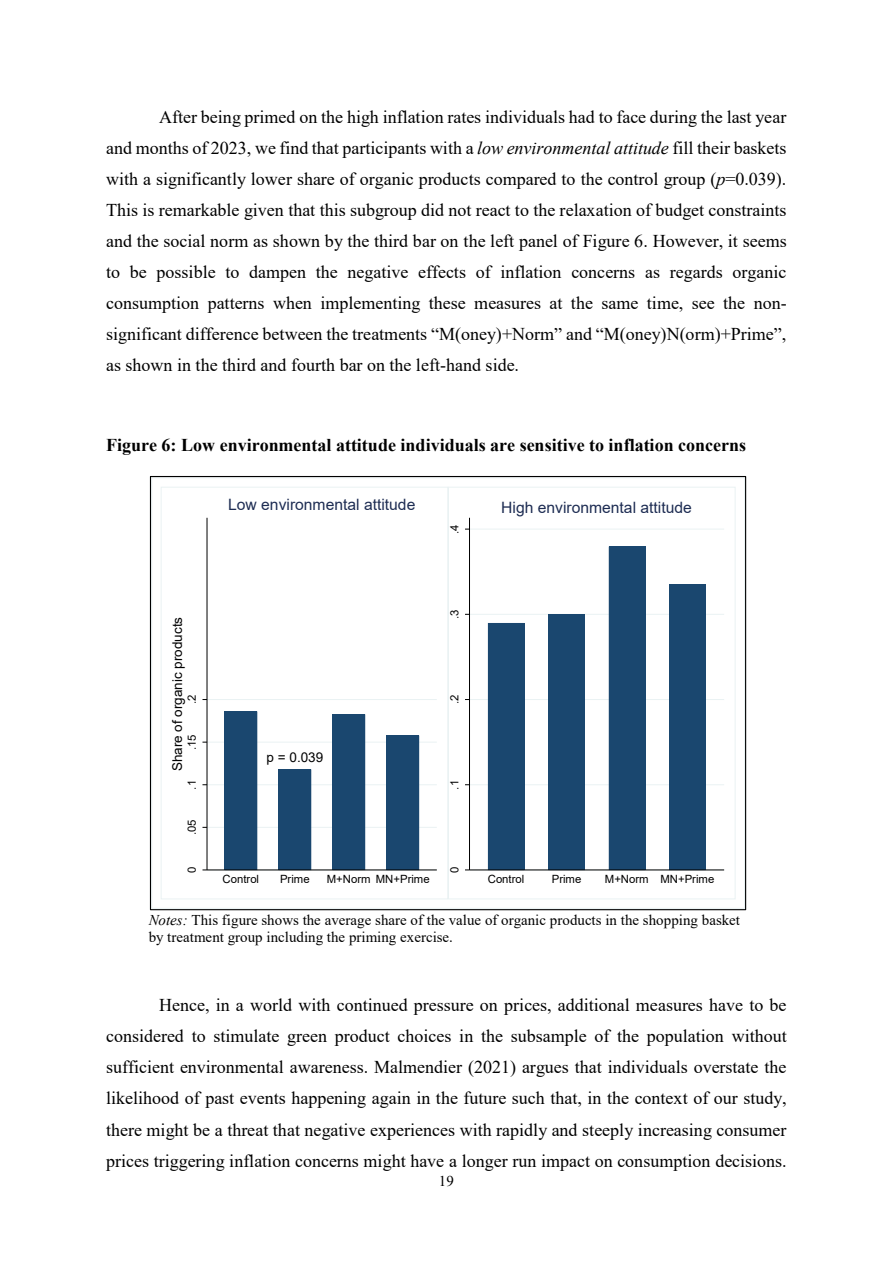
<style>
.page{position:relative;width:893px;height:1263px;background:#fff}
.page>*{position:absolute;margin:0;border:0;box-sizing:border-box;transform-origin:0 0}
.t1{font:18px/31px "Times New Roman";color:#000;text-align:justify}
.t2{font:700 18px "Times New Roman";color:#000}
.t3{font:15.6px "Arial";color:#1e2d53}
.t4{font:15px/17.2px "Times New Roman";color:#000}
.t5{font:13.5px "Arial";color:#000}
.t6{font:11.4px "Arial";color:#000}
.s1{font-style:italic}
</style>
<div class="page">
<div style="left:161px;top:487px;width:287px;height:412px;border:1px solid #eaf2f3"></div>
<hr style="left:207px;top:869px;width:230px;height:1px;background:#eaf2f3">
<hr style="left:207px;top:827px;width:230px;height:1px;background:#eaf2f3">
<hr style="left:207px;top:784px;width:230px;height:1px;background:#eaf2f3">
<hr style="left:207px;top:742px;width:230px;height:1px;background:#eaf2f3">
<hr style="left:207px;top:699px;width:230px;height:1px;background:#eaf2f3">
<div style="left:225px;top:712px;width:32px;height:158px;background:#1a476f"></div>
<div style="left:279px;top:770px;width:32px;height:100px;background:#1a476f"></div>
<div style="left:333px;top:715px;width:32px;height:155px;background:#1a476f"></div>
<div style="left:387px;top:736px;width:32px;height:134px;background:#1a476f"></div>
<hr style="left:207px;top:518px;width:1px;height:352px;background:#000">
<hr style="left:207px;top:870px;width:230px;height:1px;background:#000">
<div style="left:448px;top:487px;width:287px;height:412px;border:1px solid #eaf2f3"></div>
<hr style="left:470px;top:869px;width:254px;height:1px;background:#eaf2f3">
<hr style="left:470px;top:784px;width:254px;height:1px;background:#eaf2f3">
<hr style="left:470px;top:699px;width:254px;height:1px;background:#eaf2f3">
<hr style="left:470px;top:614px;width:254px;height:1px;background:#eaf2f3">
<hr style="left:470px;top:529px;width:254px;height:1px;background:#eaf2f3">
<div style="left:488px;top:623px;width:36px;height:247px;background:#1a476f"></div>
<div style="left:549px;top:614px;width:36px;height:256px;background:#1a476f"></div>
<div style="left:609px;top:547px;width:36px;height:323px;background:#1a476f"></div>
<div style="left:669px;top:584px;width:37px;height:286px;background:#1a476f"></div>
<hr style="left:469px;top:518px;width:1px;height:352px;background:#000">
<hr style="left:470px;top:870px;width:254px;height:1px;background:#000">
<p class="t1" style="left:106px;top:100px;width:682px;text-indent:53px">After being primed on the high inflation rates individuals had to face during the last year and months of 2023, we find that participants with a <span class="s1">low environmental attitude</span> fill their baskets with a significantly lower share of organic products compared to the control group (<span class="s1">p</span>=0.039).<br>This is remarkable given that this subgroup did not react to the relaxation of budget constraints and the social norm as shown by the third bar on the left panel of Figure 6. However, it seems to be possible to dampen the negative effects of inflation concerns as regards organic consumption patterns when implementing these measures at the same time, see the non&shy;significant difference between the treatments “M(oney)+Norm” and “M(oney)N(orm)+Prime”, as shown in the third and fourth bar on the left-hand side.</p>
<p class="t2" style="left:106px;top:432px;width:641px">Figure 6: Low environmental attitude individuals are sensitive to inflation concerns</p>
<p class="t3" style="left:228px;top:493px;width:189px">Low environmental attitude</p>
<p class="t6" style="left:447px;top:534px;width:11px;rotate:-90deg">.4</p>
<p class="t3" style="left:501px;top:497px;width:192px">High environmental attitude</p>
<p class="t5" style="left:168px;top:771px;width:156px;rotate:-90deg">Share of organic products</p>
<p class="t6" style="left:184px;top:704px;width:11px;rotate:-90deg">.2</p>
<p class="t6" style="left:184px;top:750px;width:17px;rotate:-90deg">.15</p>
<p class="t6" style="left:184px;top:790px;width:11px;rotate:-90deg">.1</p>
<p class="t6" style="left:184px;top:835px;width:17px;rotate:-90deg">.05</p>
<p class="t6" style="left:184px;top:873px;width:8px;rotate:-90deg">0</p>
<p class="t5" style="left:267px;top:748px;width:58px">p = 0.039</p>
<p class="t6" style="left:447px;top:619px;width:11px;rotate:-90deg">.3</p>
<p class="t6" style="left:447px;top:704px;width:11px;rotate:-90deg">.2</p>
<p class="t6" style="left:447px;top:790px;width:11px;rotate:-90deg">.1</p>
<p class="t6" style="left:223px;top:871px;width:38px">Control</p>
<p class="t6" style="left:280px;top:871px;width:31px">Prime</p>
<p class="t6" style="left:327px;top:871px;width:104px">M+Norm MN+Prime</p>
<p class="t6" style="left:447px;top:873px;width:8px;rotate:-90deg">0</p>
<p class="t6" style="left:488px;top:871px;width:38px">Control</p>
<p class="t6" style="left:552px;top:871px;width:31px">Prime</p>
<p class="t6" style="left:605px;top:871px;width:111px">M+Norm MN+Prime</p>
<p class="t4" style="left:149px;top:911px;width:593px"><span class="s1">Notes:</span> This figure shows the average share of the value of organic products in the shopping basket by treatment group including the priming exercise.</p>
<p class="t1" style="left:106px;top:989px;width:682px;text-indent:53px">Hence, in a world with continued pressure on prices, additional measures have to be considered to stimulate green product choices in the subsample of the population without sufficient environmental awareness. Malmendier (2021) argues that individuals overstate the likelihood of past events happening again in the future such that, in the context of our study, there might be a threat that negative experiences with rapidly and steeply increasing consumer prices triggering inflation concerns might have a longer run impact on consumption decisions.</p>
<p class="t4" style="left:439px;top:1172px;width:17px">19</p>
</div>
